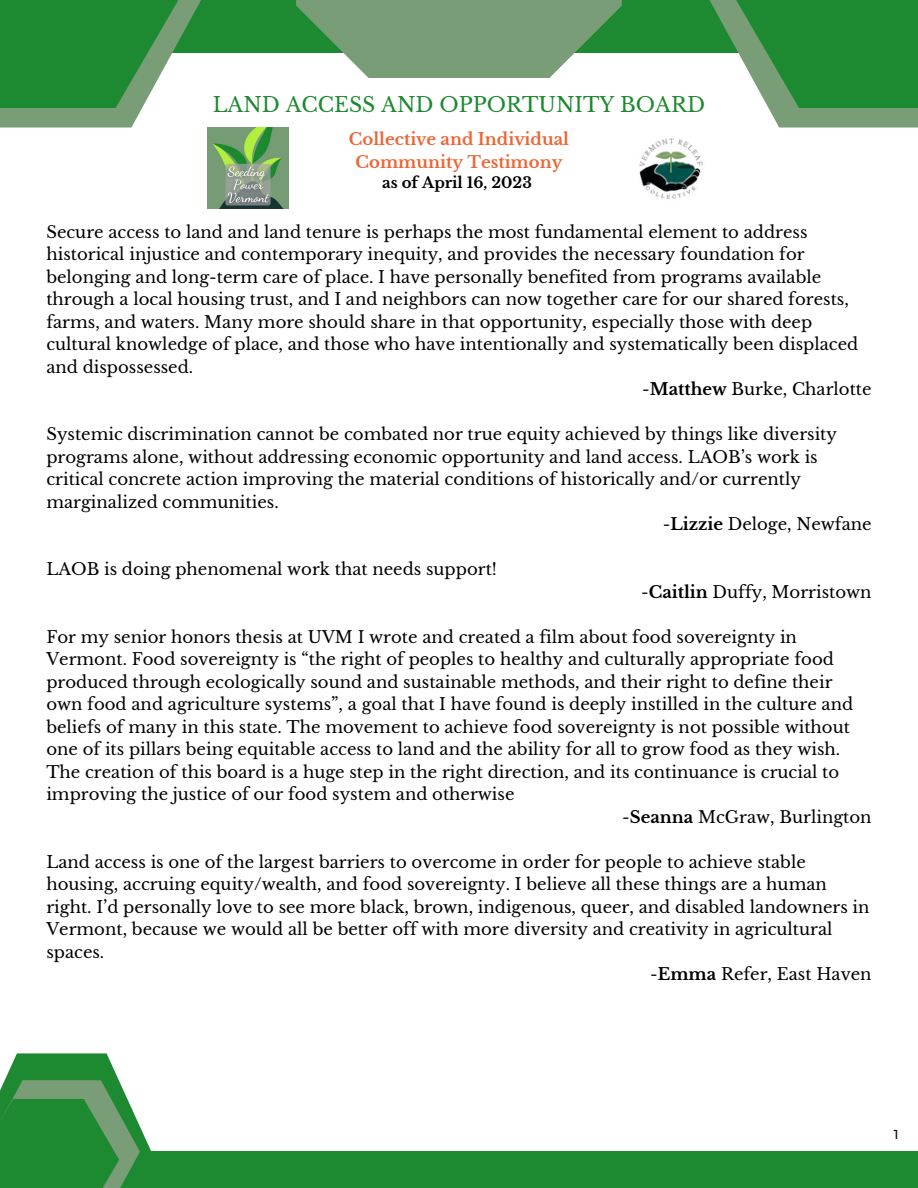
<style>
.page{position:relative;width:918px;height:1188px;background:#fff}
.page>*{position:absolute;margin:0;border:0;box-sizing:border-box;transform-origin:0 0}
.t1{font:20.4px "Libre Baskerville";color:#1d8930}
.t2{font:18px "Neutraface Text";color:#000}
.t3{font:16.5px "Libre Baskerville";color:#000}
.t4{font:700 16.5px/22.5px "Libre Baskerville";color:#ec6737;text-align:center}
.t5{font:700 15px "Libre Baskerville";color:#000}
.s1{font-weight:700}
</style>
<div class="page">
<div style="left:0;top:0;width:918px;height:52px;background:#1d8930"></div>
<svg style="left:0;top:0;width:201px;height:128px;fill:#799d76"></svg>
<svg style="left:0;top:0;width:178px;height:108px;fill:#1d8930"></svg>
<svg style="left:709px;top:0;width:209px;height:128px;fill:#799d76"></svg>
<svg style="left:736px;top:0;width:182px;height:108px;fill:#1d8930"></svg>
<svg style="left:296px;top:0;width:326px;height:78px;fill:#799d76"></svg>
<svg style="left:5px;top:1053px;width:146px;height:99px;fill:#1d8930"></svg>
<div style="left:0;top:1152px;width:918px;height:36px;background:#1d8930"></div>
<svg style="left:0;top:1080px;width:140px;height:108px"></svg>
<div style="left:0;top:1099px;width:119px;height:89px;background:#1d8930"></div>
<img style="left:207px;top:128px;width:81px;height:81px">
<img style="left:639px;top:138px;width:64px;height:61px">
<p class="t1" style="left:213px;top:92px;width:494px">LAND ACCESS AND OPPORTUNITY BOARD</p>
<p class="t4" style="left:349px;top:128px;width:222px">Collective and Individual<br>Community Testimony</p>
<p class="t5" style="left:382px;top:173px;width:151px">as of April 16, 2023</p>
<p class="t3" style="left:46px;top:222px;width:763px">Secure access to land and land tenure is perhaps the most fundamental element to address</p>
<p class="t3" style="left:46px;top:244px;width:760px">historical injustice and contemporary inequity, and provides the necessary foundation for</p>
<p class="t3" style="left:46px;top:267px;width:777px">belonging and long-term care of place. I have personally benefited from programs available</p>
<p class="t3" style="left:46px;top:289px;width:804px">through a local housing trust, and I and neighbors can now together care for our shared forests,</p>
<p class="t3" style="left:46px;top:312px;width:767px">farms, and waters. Many more should share in that opportunity, especially those with deep</p>
<p class="t3" style="left:46px;top:334px;width:813px">cultural knowledge of place, and those who have intentionally and systematically been displaced</p>
<p class="t3" style="left:46px;top:357px;width:148px">and dispossessed.</p>
<p class="t3" style="left:642px;top:379px;width:231px">-<span class="s1">Matthew</span> Burke, Charlotte</p>
<p class="t3" style="left:46px;top:424px;width:792px">Systemic discrimination cannot be combated nor true equity achieved by things like diversity</p>
<p class="t3" style="left:46px;top:447px;width:773px">programs alone, without addressing economic opportunity and land access. LAOB’s work is</p>
<p class="t3" style="left:46px;top:469px;width:756px">critical concrete action improving the material conditions of historically and/or currently</p>
<p class="t3" style="left:46px;top:492px;width:234px">marginalized communities.</p>
<p class="t3" style="left:663px;top:514px;width:210px">-<span class="s1">Lizzie</span> Deloge, Newfane</p>
<p class="t3" style="left:46px;top:559px;width:452px">LAOB is doing phenomenal work that needs support!</p>
<p class="t3" style="left:641px;top:582px;width:232px">-<span class="s1">Caitlin</span> Duffy, Morristown</p>
<p class="t3" style="left:46px;top:627px;width:752px">For my senior honors thesis at UVM I wrote and created a film about food sovereignty in</p>
<p class="t3" style="left:46px;top:649px;width:789px">Vermont. Food sovereignty is “the right of peoples to healthy and culturally appropriate food</p>
<p class="t3" style="left:46px;top:672px;width:788px">produced through ecologically sound and sustainable methods, and their right to define their</p>
<p class="t3" style="left:46px;top:694px;width:808px">own food and agriculture systems”, a goal that I have found is deeply instilled in the culture and</p>
<p class="t3" style="left:46px;top:717px;width:805px">beliefs of many in this state. The movement to achieve food sovereignty is not possible without</p>
<p class="t3" style="left:46px;top:739px;width:795px">one of its pillars being equitable access to land and the ability for all to grow food as they wish.</p>
<p class="t3" style="left:46px;top:762px;width:794px">The creation of this board is a huge step in the right direction, and its continuance is crucial to</p>
<p class="t3" style="left:46px;top:784px;width:470px">improving the justice of our food system and otherwise</p>
<p class="t3" style="left:622px;top:807px;width:251px">-<span class="s1">Seanna</span> McGraw, Burlington</p>
<p class="t3" style="left:46px;top:852px;width:761px">Land access is one of the largest barriers to overcome in order for people to achieve stable</p>
<p class="t3" style="left:46px;top:874px;width:782px">housing, accruing equity/wealth, and food sovereignty. I believe all these things are a human</p>
<p class="t3" style="left:46px;top:897px;width:825px">right. I’d personally love to see more black, brown, indigenous, queer, and disabled landowners in</p>
<p class="t3" style="left:46px;top:919px;width:788px">Vermont, because we would all be better off with more diversity and creativity in agricultural</p>
<p class="t3" style="left:46px;top:942px;width:59px">spaces.</p>
<p class="t3" style="left:650px;top:964px;width:223px">-<span class="s1">Emma</span> Refer, East Haven</p>
<p class="t2" style="left:894px;top:1125px;width:7px">1</p>
</div>
